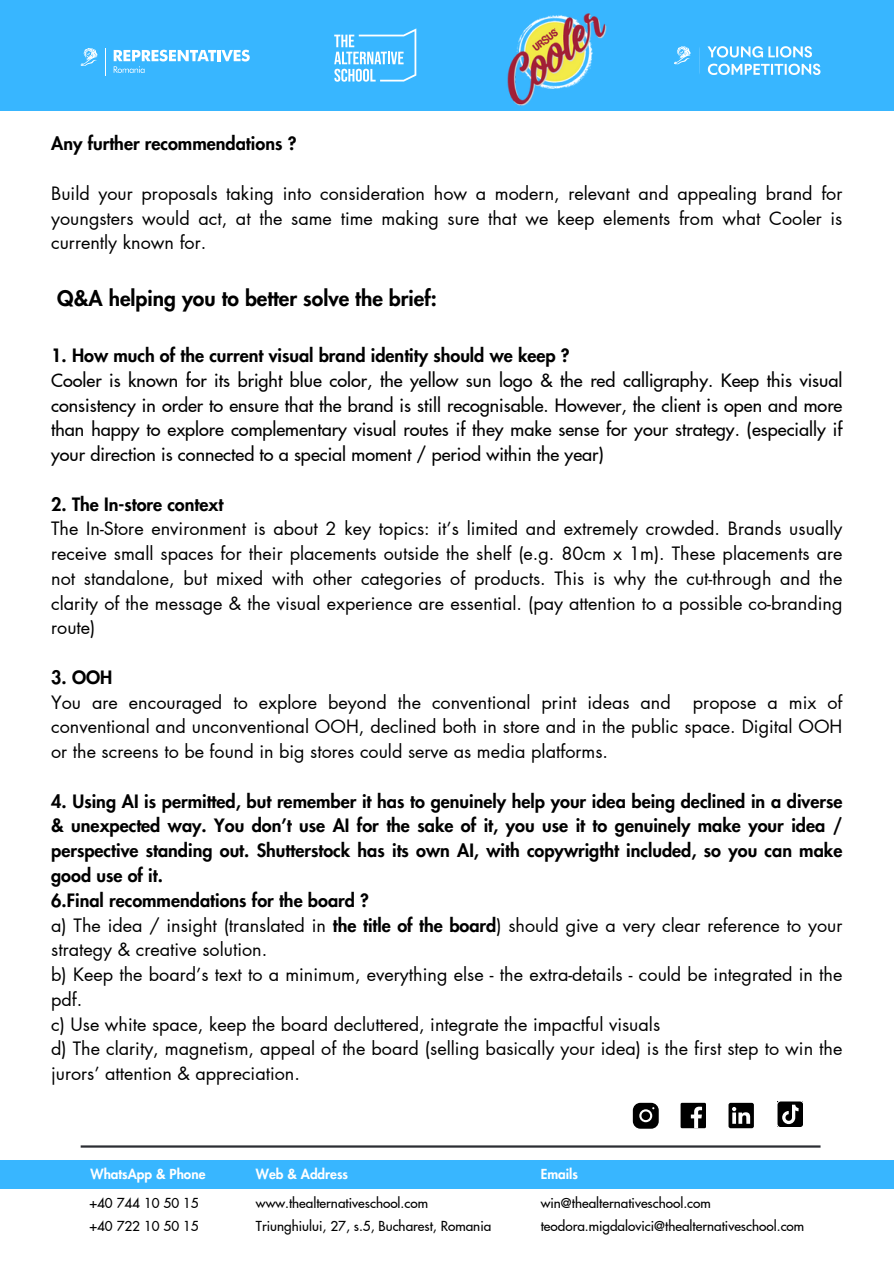
<style>
.page{position:relative;width:894px;height:1264px;background:#fff}
.page>*{position:absolute;margin:0;border:0;box-sizing:border-box;transform-origin:0 0}
.t1{font:800 21px "Futura LT Pro";color:#000}
.t2{font:18px/24.8px "Futura LT Pro";color:#000}
.t3{font:500 18px/24.8px "Futura LT Pro";color:#000}
.t4{font:800 18px "Futura LT Pro";color:#000}
.t5{font:500 13.5px "Futura LT Pro";color:#000}
.t6{font:800 13.5px "Futura LT Pro";color:#fff}
.s1{font-weight:800}
</style>
<div class="page">
<div style="left:0;top:0;width:893px;height:110px;background:#38b6ff"></div>
<svg style="left:674px;top:46px;width:146px;height:29px"></svg>
<svg style="left:334px;top:28px;width:82px;height:53px"></svg>
<svg style="left:81px;top:48px;width:16px;height:18px"></svg>
<svg style="left:114px;top:50px;width:135px;height:23px"></svg>
<svg style="left:632px;top:1102px;width:26px;height:26px"></svg>
<div style="left:680px;top:1102px;width:25px;height:26px;background:#000"></div>
<svg style="left:690px;top:1106px;width:11px;height:22px"></svg>
<svg style="left:728px;top:1102px;width:25px;height:26px"></svg>
<svg style="left:777px;top:1101px;width:26px;height:26px"></svg>
<div style="left:0;top:1160px;width:893px;height:29px;background:#38b6ff"></div>
<hr style="left:81px;top:1145px;width:739px;height:2px;background:#2b2d33">
<img style="left:491px;top:13px;width:127px;height:98px">
<p class="t4" style="left:51px;top:135px;width:247px">Any further recommendations ?</p>
<p class="t2" style="left:51px;top:182px;width:792px;text-align:justify">Build your proposals taking into consideration how a modern, relevant and appealing brand for youngsters would act, at the same time making sure that we keep elements from what Cooler is currently known for.</p>
<p class="t1" style="left:57px;top:288px;width:381px">Q&amp;A helping you to better solve the brief:</p>
<p class="t3" style="left:51px;top:344px;width:792px"><span class="s1">1. How much of the current visual brand identity should we keep ?<br></span>Cooler is known for its bright blue color, the yellow sun logo &amp; the red calligraphy. Keep this visual consistency in order to ensure that the brand is still recognisable. However, the client is open and more than happy to explore complementary visual routes if they make sense for your strategy. (especially if your direction is connected to a special moment / period within the year)</p>
<h2 class="t2" style="left:51px;top:492px;width:792px"><span class="s1">2. The In-store context<br></span>The In-Store environment is about 2 key topics: it’s limited and extremely crowded. Brands usually receive small spaces for their placements outside the shelf (e.g. 80cm x 1m). These placements are not standalone, but mixed with other categories of products. This is why the cut-through and the clarity of the message &amp; the visual experience are essential. (pay attention to a possible co-branding route)</h2>
<h3 class="t2" style="left:51px;top:665px;width:792px"><span class="s1">3. OOH<br></span>You are encouraged to explore beyond the conventional print ideas and propose a mix of conventional and unconventional OOH, declined both in store and in the public space. Digital OOH or the screens to be found in big stores could serve as media platforms.</h3>
<h1 class="t2" style="left:51px;top:789px;width:792px"><span class="s1">4. Using AI is permitted, but remember it has to genuinely help your idea being declined in a diverse &amp; unexpected way. You don’t use AI for the sake of it, you use it to genuinely make your idea / perspective standing out. Shutterstock has its own AI, with copywrigtht included, so you can make good use of it.<br>6.Final recommendations for the board ?<br></span>a) The idea / insight (translated in <span class="s1">the title of the board</span>) should give a very clear reference to your strategy &amp; creative solution.<br>b) Keep the board’s text to a minimum, everything else - the extra-details - could be integrated in the pdf.<br>c) Use white space, keep the board decluttered, integrate the impactful visuals<br>d) The clarity, magnetism, appeal of the board (selling basically your idea) is the first step to win the jurors’ attention &amp; appreciation.</h1>
<h2 class="t6" style="left:90px;top:1167px;width:116px">WhatsApp &amp; Phone</h2>
<h3 class="t5" style="left:89px;top:1196px;width:111px">+40 744 10 50 15</h3>
<h3 class="t5" style="left:89px;top:1220px;width:111px">+40 722 10 50 15</h3>
<p class="t6" style="left:256px;top:1167px;width:94px">Web &amp; Address</p>
<h3 class="t5" style="left:256px;top:1196px;width:174px">www.thealternativeschool.com</h3>
<p class="t5" style="left:256px;top:1220px;width:237px">Triunghiului, 27, s.5, Bucharest, Romania</p>
<p class="t6" style="left:540px;top:1167px;width:39px">Emails</p>
<p class="t5" style="left:540px;top:1196px;width:172px">win@thealternativeschool.com</p>
<p class="t5" style="left:540px;top:1220px;width:265px">teodora.migdalovici@thealternativeschool.com</p>
</div>
